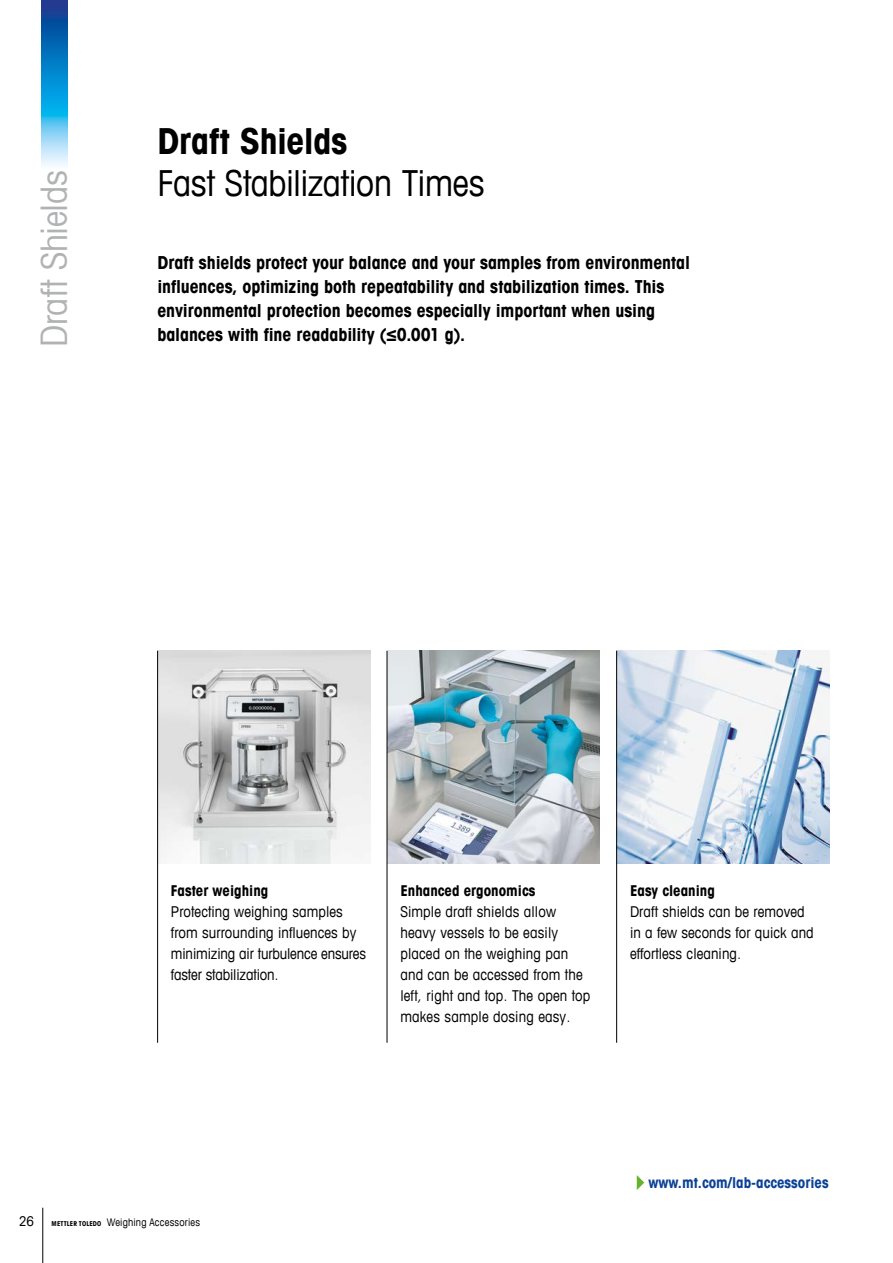
<style>
.page{position:relative;width:893px;height:1263px;background:#fff}
.page>*{position:absolute;margin:0;border:0;box-sizing:border-box;transform-origin:0 0}
.t1{font:condensed 36px "Avant Garde Com";letter-spacing:-.01em;color:#000}
.t2{font:700 condensed 36px "Avant Garde Com";letter-spacing:-.005em;color:#000}
.t3{font:condensed 36px "Avant Garde";letter-spacing:-.005em;color:#b1b2b3}
.t4{font:700 condensed 18px/24px "Avant Garde Com";letter-spacing:-.005em;color:#000}
.t5{font:condensed 15px/21px "Avant Garde Com";letter-spacing:.005em;color:#000}
.t6{font:700 condensed 15px "Avant Garde Com";color:#000}
.t7{font:700 condensed 15px "Avant Garde Com";color:#0b4195}
.t8{font:condensed 13.5px "Avant Garde Com";color:#000}
.t9{font:condensed 10.5px "Avant Garde Com";letter-spacing:.02em;color:#000}
.s1{font-weight:700;font-size:6.75px}
</style>
<div class="page">
<hr style="left:42px;top:1208px;width:1px;height:55px;background:#000">
<img style="left:42px;top:0;width:25px;height:166px">
<img style="left:617px;top:651px;width:212px;height:212px">
<img style="left:158px;top:651px;width:212px;height:212px">
<img style="left:388px;top:651px;width:212px;height:212px">
<hr style="left:157px;top:651px;width:1px;height:392px;background:#000">
<hr style="left:387px;top:651px;width:1px;height:392px;background:#000">
<hr style="left:616px;top:651px;width:1px;height:392px;background:#000">
<svg style="left:637px;top:1175px;width:7px;height:15px"></svg>
<h1 class="t3" style="left:32px;top:347px;width:178px;rotate:-90deg">Draft Shields</h1>
<h1 class="t2" style="left:157px;top:118px;width:192px">Draft Shields</h1>
<h1 class="t1" style="left:157px;top:160px;width:329px">Fast Stabilization Times</h1>
<p class="t4" style="left:157px;top:250px;width:534px">Draft shields protect your balance and your samples from environmental influences, optimizing both repeatability and stabilization times. This environmental protection becomes especially important when using balances with fine readability (≤0.001 g).</p>
<p class="t6" style="left:171px;top:880px;width:99px">Faster weighing</p>
<p class="t5" style="left:171px;top:900px;width:197px">Protecting weighing samples from surrounding influences by minimizing air turbulence ensures faster stabilization.</p>
<p class="t6" style="left:400px;top:880px;width:136px">Enhanced ergonomics</p>
<p class="t5" style="left:400px;top:900px;width:192px">Simple draft shields allow heavy vessels to be easily placed on the weighing pan and can be accessed from the left, right and top. The open top makes sample dosing easy.</p>
<p class="t6" style="left:630px;top:880px;width:86px">Easy cleaning</p>
<p class="t5" style="left:630px;top:900px;width:185px">Draft shields can be removed in a few seconds for quick and effortless cleaning.</p>
<p class="t7" style="left:648px;top:1173px;width:182px">www.mt.com/lab-accessories</p>
<p class="t8" style="left:19px;top:1213px;width:16px">26</p>
<p class="t9" style="left:52px;top:1216px;width:150px"><span class="s1">METTLER TOLEDO</span> Weighing Accessories</p>
</div>
